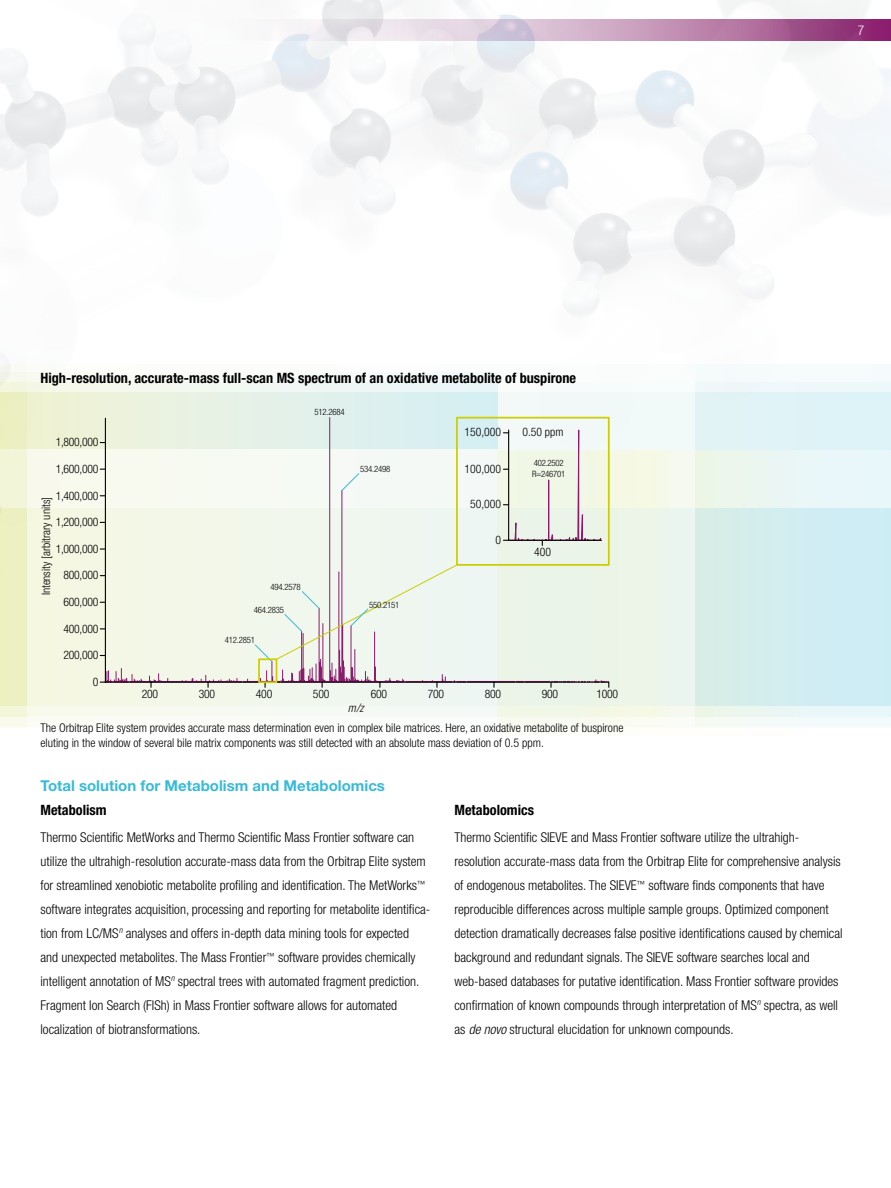
<style>
.page{position:relative;width:891px;height:1188px;background:#fff}
.page>*{position:absolute;margin:0;border:0;box-sizing:border-box;transform-origin:0 0}
.t1{font:700 15px "Helvetica Neue";color:#38bad9}
.t2{font:700 condensed 14.25px "Helvetica Neue";color:#000}
.t3{font:300 condensed 13.5px/24px "Helvetica Neue";color:#000}
.t4{font:300 condensed 13.5px "Helvetica Neue";color:#fff}
.t5{font:300 condensed 12px/15px "Helvetica Neue";color:#000}
.t6{font:300 condensed 11.7px "Helvetica Neue LT Std";letter-spacing:-.025em;color:#000}
.t7{font:300 condensed 11.7px "Helvetica Neue LT Std";color:#000}
.t8{font:italic 300 condensed 11.7px "Helvetica Neue LT Std";color:#000}
.t9{font:300 condensed 8.7px/10.4px "Helvetica Neue LT Std";letter-spacing:-.025em;color:#000}
.s1{font-style:italic}
</style>
<div class="page">
<img style="left:0;top:0;width:891px;height:299px">
<svg style="left:0;top:392px;width:891px;height:325px;background:#e2f3f2"></svg>
<svg style="left:695px;top:450px;width:196px;height:267px;background:#e9f6f3"></svg>
<svg style="left:0;top:509px;width:891px;height:196px;background:#d5ede9"></svg>
<svg style="left:27px;top:392px;width:668px;height:325px;fill:#f3f7e8"></svg>
<svg style="left:0;top:392px;width:100px;height:57px;background:#edf1cf"></svg>
<div style="left:0;top:717px;width:891px;height:27px;background:#fafcf8"></div>
<svg style="left:0;top:382px;width:891px;height:10px;fill:#f0f8fa"></svg>
<div style="left:0;top:728px;width:891px;height:27px;background:#fff"></div>
<svg style="left:100px;top:252px;width:509px;height:435px"></svg>
<div style="left:456px;top:417px;width:154px;height:149px;border:2px solid #ccce00"></div>
<p class="t4" style="left:858px;top:23px;width:8px">7</p>
<p class="t2" style="left:40px;top:370px;width:537px">High-resolution, accurate-mass full-scan MS spectrum of an oxidative metabolite of buspirone</p>
<p class="t6" style="left:56px;top:436px;width:44px">1,800,000</p>
<p class="t6" style="left:56px;top:462px;width:44px">1,600,000</p>
<p class="t6" style="left:56px;top:489px;width:44px">1,400,000</p>
<p class="t7" style="left:39px;top:595px;width:100px;rotate:-90deg">Intensity [arbitrary units]</p>
<p class="t6" style="left:56px;top:515px;width:44px">1,200,000</p>
<p class="t6" style="left:56px;top:542px;width:44px">1,000,000</p>
<p class="t6" style="left:64px;top:569px;width:36px">800,000</p>
<p class="t6" style="left:64px;top:595px;width:36px">600,000</p>
<p class="t6" style="left:64px;top:622px;width:36px">400,000</p>
<p class="t6" style="left:64px;top:648px;width:36px">200,000</p>
<p class="t6" style="left:93px;top:675px;width:7px">0</p>
<p class="t9" style="left:315px;top:406px;width:32px">512.2684</p>
<p class="t9" style="left:360px;top:464px;width:32px">534.2498</p>
<p class="t9" style="left:270px;top:582px;width:32px">494.2578</p>
<p class="t9" style="left:254px;top:605px;width:32px">464.2835</p>
<p class="t9" style="left:225px;top:635px;width:32px">412.2851</p>
<p class="t9" style="left:369px;top:599px;width:32px">550.2151</p>
<p class="t6" style="left:465px;top:426px;width:38px">150,000</p>
<p class="t6" style="left:522px;top:426px;width:42px">0.50 ppm</p>
<p class="t9" style="left:532px;top:458px;width:35px">402.2502<br>R=246701</p>
<p class="t6" style="left:465px;top:462px;width:38px">100,000</p>
<p class="t6" style="left:470px;top:498px;width:32px">50,000</p>
<p class="t6" style="left:496px;top:533px;width:7px">0</p>
<p class="t6" style="left:534px;top:545px;width:18px">400</p>
<p class="t6" style="left:142px;top:687px;width:18px">200</p>
<p class="t6" style="left:199px;top:687px;width:18px">300</p>
<p class="t6" style="left:256px;top:687px;width:18px">400</p>
<p class="t6" style="left:313px;top:687px;width:18px">500</p>
<p class="t6" style="left:371px;top:687px;width:18px">600</p>
<p class="t6" style="left:428px;top:687px;width:18px">700</p>
<p class="t6" style="left:485px;top:687px;width:18px">800</p>
<p class="t6" style="left:542px;top:687px;width:18px">900</p>
<p class="t6" style="left:597px;top:687px;width:23px">1000</p>
<p class="t8" style="left:348px;top:701px;width:17px">m/z</p>
<p class="t5" style="left:40px;top:720px;width:584px">The Orbitrap Elite system provides accurate mass determination even in complex bile matrices. Here, an oxidative metabolite of buspirone eluting in the window of several bile matrix components was still detected with an absolute mass deviation of 0.5 ppm.</p>
<p class="t1" style="left:40px;top:777px;width:346px">Total solution for Metabolism and Metabolomics</p>
<p class="t2" style="left:40px;top:802px;width:68px">Metabolism</p>
<p class="t3" style="left:40px;top:826px;width:391px">Thermo Scientific MetWorks and Thermo Scientific Mass Frontier software can utilize the ultrahigh-resolution accurate-mass data from the Orbitrap Elite system for streamlined xenobiotic metabolite profiling and identification. The MetWorks<sup>™ </sup>software integrates acquisition, processing and reporting for metabolite identifica&shy;tion from LC/MS<sup>n</sup> analyses and offers in-depth data mining tools for expected<br>and unexpected metabolites. The Mass Frontier<sup>™</sup> software provides chemically intelligent annotation of MS<sup>n</sup> spectral trees with automated fragment prediction.<br>Fragment Ion Search (FISh) in Mass Frontier software allows for automated localization of biotransformations.</p>
<p class="t2" style="left:454px;top:802px;width:81px">Metabolomics</p>
<p class="t3" style="left:454px;top:826px;width:390px">Thermo Scientific SIEVE and Mass Frontier software utilize the ultrahigh&shy;resolution accurate-mass data from the Orbitrap Elite for comprehensive analysis of endogenous metabolites. The SIEVE<sup>™</sup> software finds components that have reproducible differences across multiple sample groups. Optimized component detection dramatically decreases false positive identifications caused by chemical background and redundant signals. The SIEVE software searches local and web-based databases for putative identification. Mass Frontier software provides confirmation of known compounds through interpretation of MS<sup>n</sup> spectra, as well as <span class="s1">de novo</span> structural elucidation for unknown compounds.</p>
</div>
